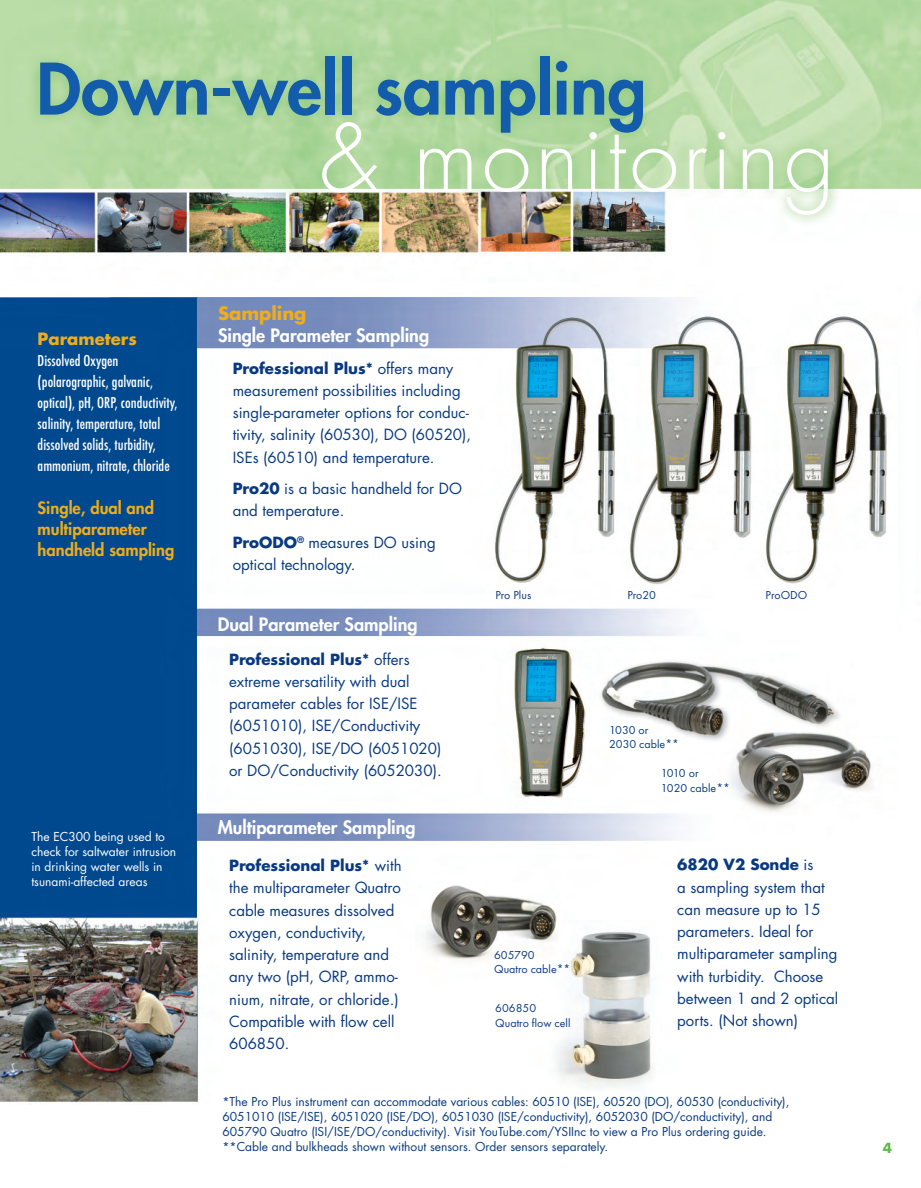
<style>
.page{position:relative;width:921px;height:1188px;background:#fff}
.page>*{position:absolute;margin:0;border:0;box-sizing:border-box;transform-origin:0 0}
.t1{font:300 90px "Futura";letter-spacing:.04em;color:#fff}
.t2{font:800 69px "Futura";color:#135cab}
.t3{font:800 18px "Futura";color:#fff}
.t4{font:700 18px "Futura";color:#efac1c}
.t5{font:500 condensed 16.5px/21px "Futura T";color:#fff}
.t6{font:800 16.5px/21px "Futura";color:#efac1c}
.t7{font:700 16.5px "Futura";color:#efac1c}
.t8{font:15px/22.2px "Futura";color:#083981}
.t9{font:700 13.5px "Futura";color:#60bb46}
.t10{font:12px/15px "Futura";color:#083981}
.t11{font:12px/14.4px "Futura T";color:#083981}
.t12{font:12px/15px "Futura";color:#fff}
.s1{font-weight:700}
</style>
<div class="page">
<img style="left:0;top:0;width:920px;height:1103px">
<h2 class="t2" style="left:36px;top:56px;width:611px">Down-well sampling</h2>
<h1 class="t1" style="left:320px;top:117px;width:516px">&amp; monitoring</h1>
<p class="t7" style="left:38px;top:331px;width:101px">Parameters</p>
<p class="t5" style="left:38px;top:351px;width:141px">Dissolved Oxygen (polarographic, galvanic, optical), pH, ORP, conductivity, salinity, temperature, total dissolved solids, turbidity, ammonium, nitrate, chloride</p>
<p class="t6" style="left:38px;top:498px;width:138px">Single, dual and multiparameter handheld sampling</p>
<p class="t12" style="left:31px;top:829px;width:146px">The EC300 being used to check for saltwater intrusion in drinking water wells in tsunami-affected areas</p>
<p class="t4" style="left:218px;top:305px;width:90px">Sampling</p>
<p class="t3" style="left:218px;top:326px;width:212px">Single Parameter Sampling</p>
<p class="t8" style="left:233px;top:358px;width:240px"><span class="s1">Professional Plus*</span> offers many measurement possibilities including single-parameter options for conduc&shy;tivity, salinity (60530), DO (60520), ISEs (60510) and temperature.</p>
<p class="t8" style="left:233px;top:478px;width:231px"><span class="s1">Pro20</span> is a basic handheld for DO and temperature.</p>
<p class="t8" style="left:233px;top:532px;width:204px"><span class="s1">ProODO</span><sup>®</sup> measures DO using optical technology.</p>
<p class="t3" style="left:218px;top:615px;width:201px">Dual Parameter Sampling</p>
<p class="t8" style="left:229px;top:649px;width:214px"><span class="s1">Professional Plus*</span> offers extreme versatility with dual parameter cables for ISE/ISE (6051010), ISE/Conductivity (6051030), ISE/DO (6051020) or DO/Conductivity (6052030).</p>
<p class="t3" style="left:218px;top:818px;width:199px">Multiparameter Sampling</p>
<p class="t11" style="left:495px;top:589px;width:37px">Pro Plus</p>
<p class="t11" style="left:627px;top:589px;width:30px">Pro20</p>
<p class="t11" style="left:765px;top:589px;width:43px">ProODO</p>
<p class="t11" style="left:609px;top:723px;width:71px">1030 or<br>2030 cable**</p>
<p class="t11" style="left:660px;top:767px;width:71px">1010 or<br>1020 cable**</p>
<p class="t8" style="left:229px;top:855px;width:174px"><span class="s1">Professional Plus*</span> with the multiparameter Quatro cable measures dissolved oxygen, conductivity, salinity, temperature and any two (pH, ORP, ammo&shy;nium, nitrate, or chloride.)<br>Compatible with flow cell<br>606850.</p>
<p class="t8" style="left:677px;top:855px;width:162px"><span class="s1">6820 V2 Sonde</span> is<br>a sampling system that can measure up to 15 parameters. Ideal for multiparameter sampling with turbidity. Choose between 1 and 2 optical ports. (Not shown)</p>
<p class="t11" style="left:494px;top:948px;width:78px">605790<br>Quatro cable**</p>
<p class="t11" style="left:495px;top:1002px;width:77px">606850<br>Quatro flow cell</p>
<p class="t10" style="left:222px;top:1094px;width:568px">*The Pro Plus instrument can accommodate various cables: 60510 (ISE), 60520 (DO), 60530 (conductivity), 6051010 (ISE/ISE), 6051020 (ISE/DO), 6051030 (ISE/conductivity), 6052030 (DO/conductivity), and 605790 Quatro (ISI/ISE/DO/conductivity). Visit YouTube.com/YSIInc to view a Pro Plus ordering guide. **Cable and bulkheads shown without sensors. Order sensors separately.</p>
<p class="t9" style="left:882px;top:1142px;width:11px">4</p>
</div>
